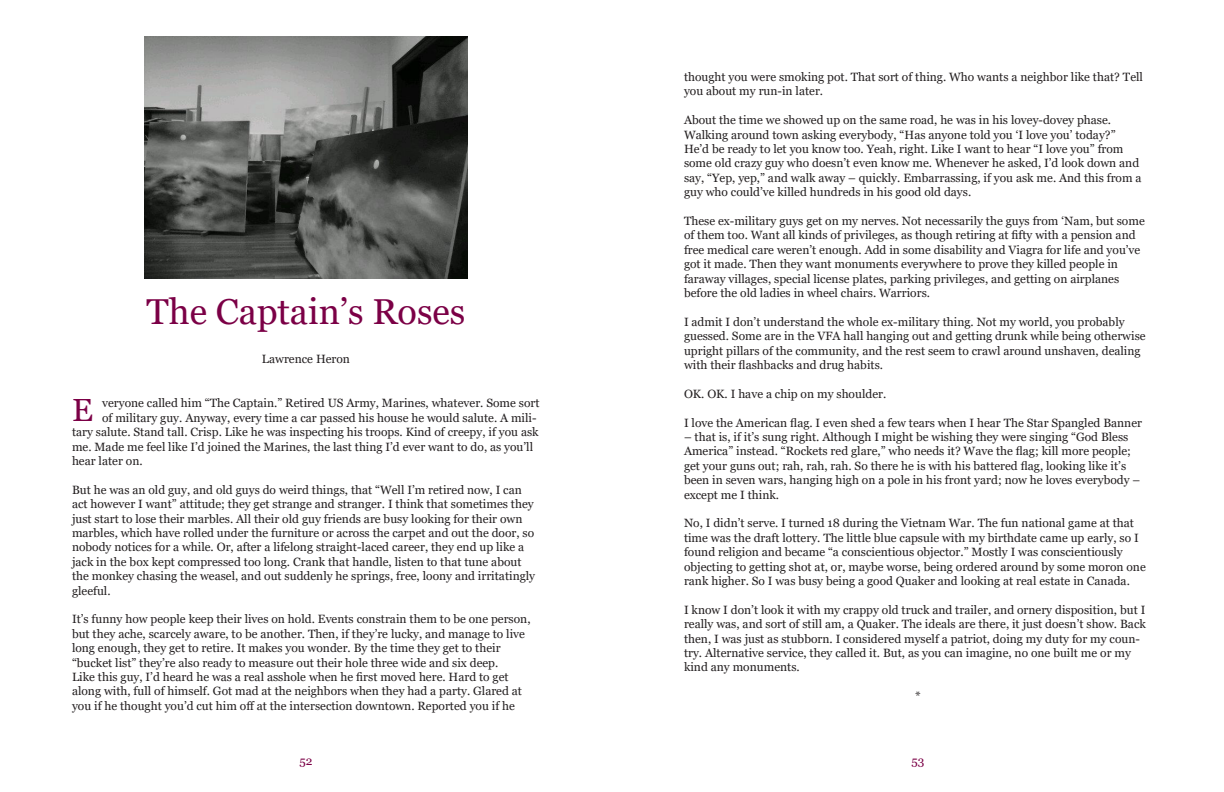
<style>
.page{position:relative;width:1224px;height:792px;background:#fff}
.page>*{position:absolute;margin:0;border:0;box-sizing:border-box;transform-origin:0 0}
.t1{font:36px "Georgia";color:#7b0046}
.t2{font:32px "Georgia";color:#7b0046}
.t3{font:12px/14.4px "Georgia";color:#231f20}
.t4{font:12px "Georgia";color:#7b0046}
</style>
<div class="page">
<img style="left:144px;top:36px;width:324px;height:242px">
<p class="t1" style="left:146px;top:290px;width:321px">The Captain’s Roses</p>
<p class="t3" style="left:262px;top:352px;width:90px">Lawrence Heron</p>
<p class="t3" style="left:102px;top:396px;width:439px">veryone called him “The Captain.” Retired US Army, Marines, whatever. Some sort</p>
<p class="t3" style="left:102px;top:411px;width:436px">of military guy. Anyway, every time a car passed his house he would salute. A mili-</p>
<p class="t3" style="left:72px;top:425px;width:468px">tary salute. Stand tall. Crisp. Like he was inspecting his troops. Kind of creepy, if you ask</p>
<p class="t3" style="left:72px;top:440px;width:463px">me. Made me feel like I’d joined the Marines, the last thing I’d ever want to do, as you’ll</p>
<p class="t3" style="left:72px;top:454px;width:72px">hear later on.</p>
<p class="t3" style="left:72px;top:483px;width:451px">But he was an old guy, and old guys do weird things, that “Well I’m retired now, I can</p>
<p class="t3" style="left:72px;top:497px;width:463px">act however I want” attitude; they get strange and stranger. I think that sometimes they</p>
<p class="t3" style="left:72px;top:512px;width:452px">just start to lose their marbles. All their old guy friends are busy looking for their own</p>
<p class="t3" style="left:72px;top:526px;width:464px">marbles, which have rolled under the furniture or across the carpet and out the door, so</p>
<p class="t3" style="left:72px;top:540px;width:454px">nobody notices for a while. Or, after a lifelong straight-laced career, they end up like a</p>
<p class="t3" style="left:72px;top:555px;width:465px">jack in the box kept compressed too long. Crank that handle, listen to that tune about the monkey chasing the weasel, and out suddenly he springs, free, loony and irritatingly</p>
<p class="t3" style="left:72px;top:584px;width:40px">gleeful.</p>
<p class="t3" style="left:72px;top:612px;width:460px">It’s funny how people keep their lives on hold. Events constrain them to be one person,</p>
<p class="t3" style="left:72px;top:627px;width:454px">but they ache, scarcely aware, to be another. Then, if they’re lucky, and manage to live</p>
<p class="t3" style="left:72px;top:641px;width:430px">long enough, they get to retire. It makes you wonder. By the time they get to their</p>
<p class="t3" style="left:72px;top:656px;width:428px">“bucket list” they’re also ready to measure out their hole three wide and six deep.</p>
<p class="t3" style="left:72px;top:670px;width:452px">Like this guy, I’d heard he was a real asshole when he first moved here. Hard to get along with, full of himself. Got mad at the neighbors when they had a party. Glared at you if he thought you’d cut him off at the intersection downtown. Reported you if he</p>
<p class="t2" style="left:72px;top:391px;width:22px">E</p>
<p class="t3" style="left:684px;top:70px;width:461px">thought you were smoking pot. That sort of thing. Who wants a neighbor like that? Tell you about my run-in later.</p>
<p class="t3" style="left:684px;top:113px;width:429px">About the time we showed up on the same road, he was in his lovey-dovey phase.</p>
<p class="t3" style="left:684px;top:128px;width:433px">Walking around town asking everybody, “Has anyone told you ‘I love you’ today?”</p>
<p class="t3" style="left:684px;top:142px;width:441px">He’d be ready to let you know too. Yeah, right. Like I want to hear “I love you” from</p>
<p class="t3" style="left:684px;top:156px;width:457px">some old crazy guy who doesn’t even know me. Whenever he asked, I’d look down and</p>
<p class="t3" style="left:684px;top:171px;width:459px">say, “Yep, yep,” and walk away – quickly. Embarrassing, if you ask me. And this from a</p>
<p class="t3" style="left:684px;top:185px;width:289px">guy who could’ve killed hundreds in his good old days.</p>
<p class="t3" style="left:684px;top:214px;width:462px">These ex-military guys get on my nerves. Not necessarily the guys from ‘Nam, but some</p>
<p class="t3" style="left:684px;top:228px;width:453px">of them too. Want all kinds of privileges, as though retiring at fifty with a pension and</p>
<p class="t3" style="left:684px;top:243px;width:458px">free medical care weren’t enough. Add in some disability and Viagra for life and you’ve</p>
<p class="t3" style="left:684px;top:257px;width:436px">got it made. Then they want monuments everywhere to prove they killed people in</p>
<p class="t3" style="left:684px;top:272px;width:437px">faraway villages, special license plates, parking privileges, and getting on airplanes</p>
<p class="t3" style="left:684px;top:286px;width:248px">before the old ladies in wheel chairs. Warriors.</p>
<p class="t3" style="left:684px;top:315px;width:442px">I admit I don’t understand the whole ex-military thing. Not my world, you probably</p>
<p class="t3" style="left:684px;top:329px;width:463px">guessed. Some are in the VFA hall hanging out and getting drunk while being otherwise</p>
<p class="t3" style="left:684px;top:344px;width:458px">upright pillars of the community, and the rest seem to crawl around unshaven, dealing</p>
<p class="t3" style="left:684px;top:358px;width:201px">with their flashbacks and drug habits.</p>
<p class="t3" style="left:684px;top:387px;width:204px">OK. OK. I have a chip on my shoulder.</p>
<p class="t3" style="left:684px;top:416px;width:460px">I love the American flag. I even shed a few tears when I hear The Star Spangled Banner</p>
<p class="t3" style="left:684px;top:430px;width:446px">– that is, if it’s sung right. Although I might be wishing they were singing “God Bless</p>
<p class="t3" style="left:684px;top:444px;width:449px">America” instead. “Rockets red glare,” who needs it? Wave the flag; kill more people;</p>
<p class="t3" style="left:684px;top:459px;width:458px">get your guns out; rah, rah, rah. So there he is with his battered flag, looking like it’s been in seven wars, hanging high on a pole in his front yard; now he loves everybody – except me I think.</p>
<p class="t3" style="left:684px;top:516px;width:452px">No, I didn’t serve. I turned 18 during the Vietnam War. The fun national game at that</p>
<p class="t3" style="left:684px;top:531px;width:456px">time was the draft lottery. The little blue capsule with my birthdate came up early, so I</p>
<p class="t3" style="left:684px;top:545px;width:440px">found religion and became “a conscientious objector.” Mostly I was conscientiously</p>
<p class="t3" style="left:684px;top:560px;width:463px">objecting to getting shot at, or, maybe worse, being ordered around by some moron one</p>
<p class="t3" style="left:684px;top:574px;width:447px">rank higher. So I was busy being a good Quaker and looking at real estate in Canada.</p>
<p class="t3" style="left:684px;top:603px;width:463px">I know I don’t look it with my crappy old truck and trailer, and ornery disposition, but I</p>
<p class="t3" style="left:684px;top:617px;width:463px">really was, and sort of still am, a Quaker. The ideals are there, it just doesn’t show. Back</p>
<p class="t3" style="left:684px;top:632px;width:458px">then, I was just as stubborn. I considered myself a patriot, doing my duty for my coun&shy;try. Alternative service, they called it. But, as you can imagine, no one built me or my kind any monuments.</p>
<p class="t3" style="left:915px;top:689px;width:7px">*</p>
<p class="t4" style="left:299px;top:754px;width:15px">52</p>
<p class="t4" style="left:912px;top:754px;width:14px">53</p>
</div>
